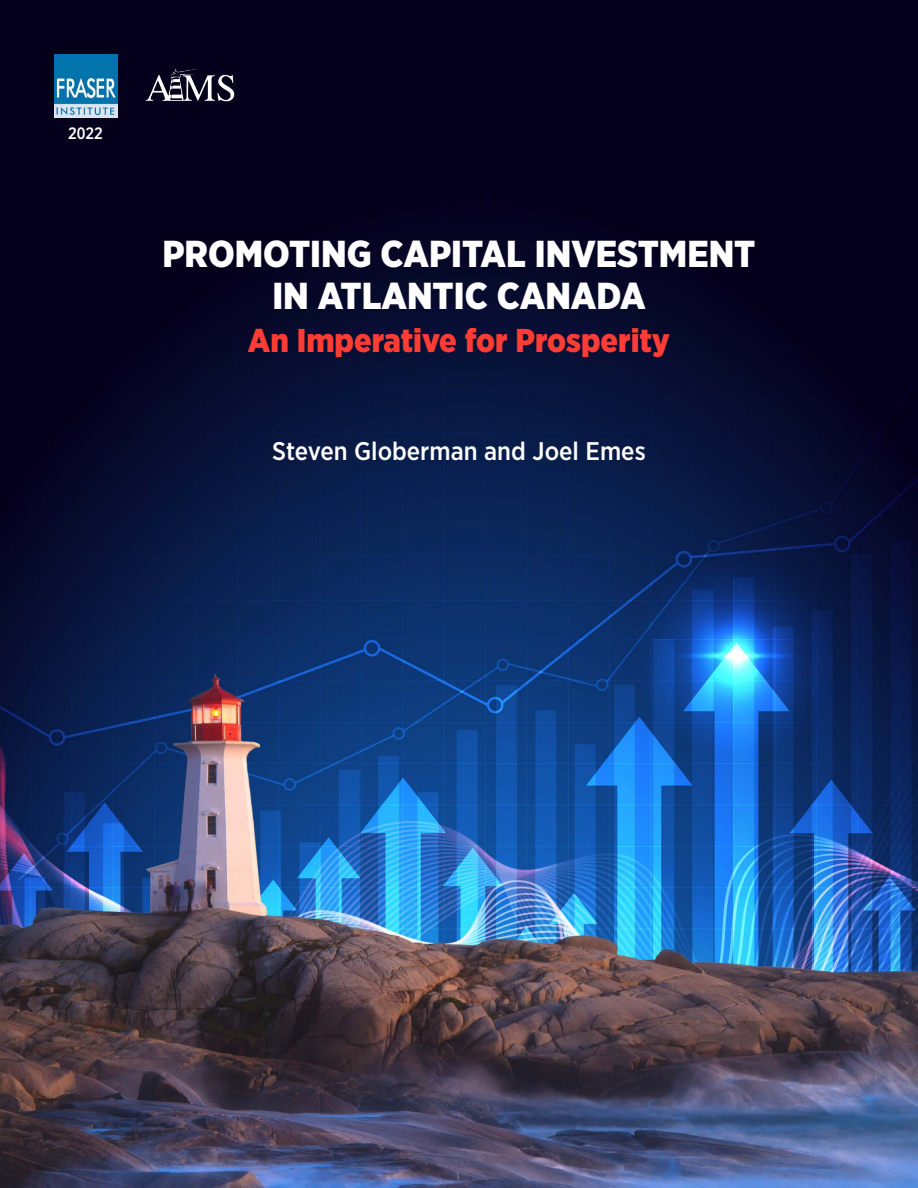
<style>
.page{position:relative;width:918px;height:1188px;background:#fff}
.page>*{position:absolute;margin:0;border:0;box-sizing:border-box;transform-origin:0 0}
.t1{font:900 37.5px/42px "Gotham Narrow";color:#fff;text-align:center}
.t2{font:900 33px "Gotham Narrow";color:#ff3d34}
.t3{font:500 25.5px "Gotham Narrow";color:#fff}
.t4{font:500 16.5px "Gotham Narrow";color:#fff}
</style>
<div class="page">
<img style="left:0;top:0;width:918px;height:1188px">
<img style="left:54px;top:54px;width:63px;height:64px">
<img style="left:144px;top:66px;width:92px;height:37px">
<p class="t4" style="left:68px;top:122px;width:36px">2022</p>
<p class="t1" style="left:162px;top:232px;width:595px">PROMOTING CAPITAL INVESTMENT<br>IN ATLANTIC CANADA</p>
<p class="t2" style="left:248px;top:319px;width:424px">An Imperative for Prosperity</p>
<p class="t3" style="left:272px;top:435px;width:375px">Steven Globerman and Joel Emes</p>
</div>
